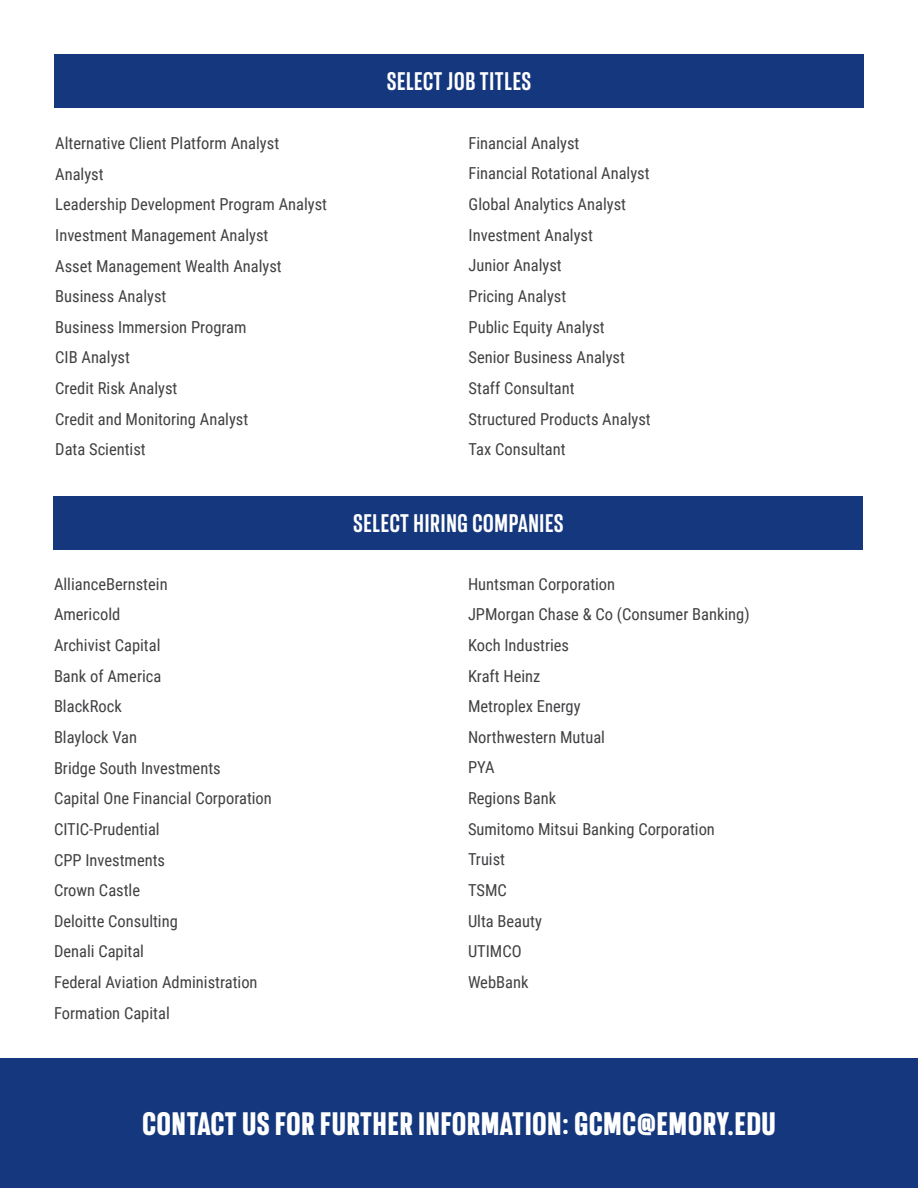
<style>
.page{position:relative;width:918px;height:1188px;background:#fff}
.page>*{position:absolute;margin:0;border:0;box-sizing:border-box;transform-origin:0 0}
.t1{font:900 condensed 34.5px "Resolve";letter-spacing:.03em;color:#fff}
.t2{font:800 condensed 27px "Resolve";letter-spacing:.03em;color:#fff}
.t3{font:16.5px/30.6px "Roboto Condensed";color:#414042}
</style>
<div class="page">
<div style="left:53px;top:496px;width:810px;height:54px;background:#14377d"></div>
<div style="left:0;top:1058px;width:918px;height:130px;background:#14377d"></div>
<div style="left:54px;top:54px;width:810px;height:54px;background:#14377d"></div>
<h2 class="t2" style="left:387px;top:67px;width:145px">SELECT JOB TITLES</h2>
<p class="t3" style="left:55px;top:127px;width:273px">Alternative Client Platform Analyst<br>Analyst<br>Leadership Development Program Analyst<br>Investment Management Analyst<br>Asset Management Wealth Analyst<br>Business Analyst<br>Business Immersion Program<br>CIB Analyst<br>Credit Risk Analyst<br>Credit and Monitoring Analyst<br>Data Scientist</p>
<p class="t3" style="left:469px;top:127px;width:184px">Financial Analyst<br>Financial Rotational Analyst<br>Global Analytics Analyst<br>Investment Analyst<br>Junior Analyst<br>Pricing Analyst<br>Public Equity Analyst<br>Senior Business Analyst<br>Staff Consultant<br>Structured Products Analyst<br>Tax Consultant</p>
<h2 class="t2" style="left:354px;top:509px;width:211px">SELECT HIRING COMPANIES</h2>
<p class="t3" style="left:54px;top:568px;width:219px">AllianceBernstein<br>Americold<br>Archivist Capital<br>Bank of America<br>BlackRock<br>Blaylock Van<br>Bridge South Investments<br>Capital One Financial Corporation<br>CITIC-Prudential<br>CPP Investments<br>Crown Castle<br>Deloitte Consulting<br>Denali Capital<br>Federal Aviation Administration<br>Formation Capital</p>
<p class="t3" style="left:468px;top:568px;width:283px">Huntsman Corporation<br>JPMorgan Chase &amp; Co (Consumer Banking)<br>Koch Industries<br>Kraft Heinz<br>Metroplex Energy<br>Northwestern Mutual<br>PYA<br>Regions Bank<br>Sumitomo Mitsui Banking Corporation<br>Truist<br>TSMC<br>Ulta Beauty<br>UTIMCO<br>WebBank</p>
<h1 class="t1" style="left:142px;top:1105px;width:635px">CONTACT US FOR FURTHER INFORMATION: GCMC@EMORY.EDU</h1>
</div>
